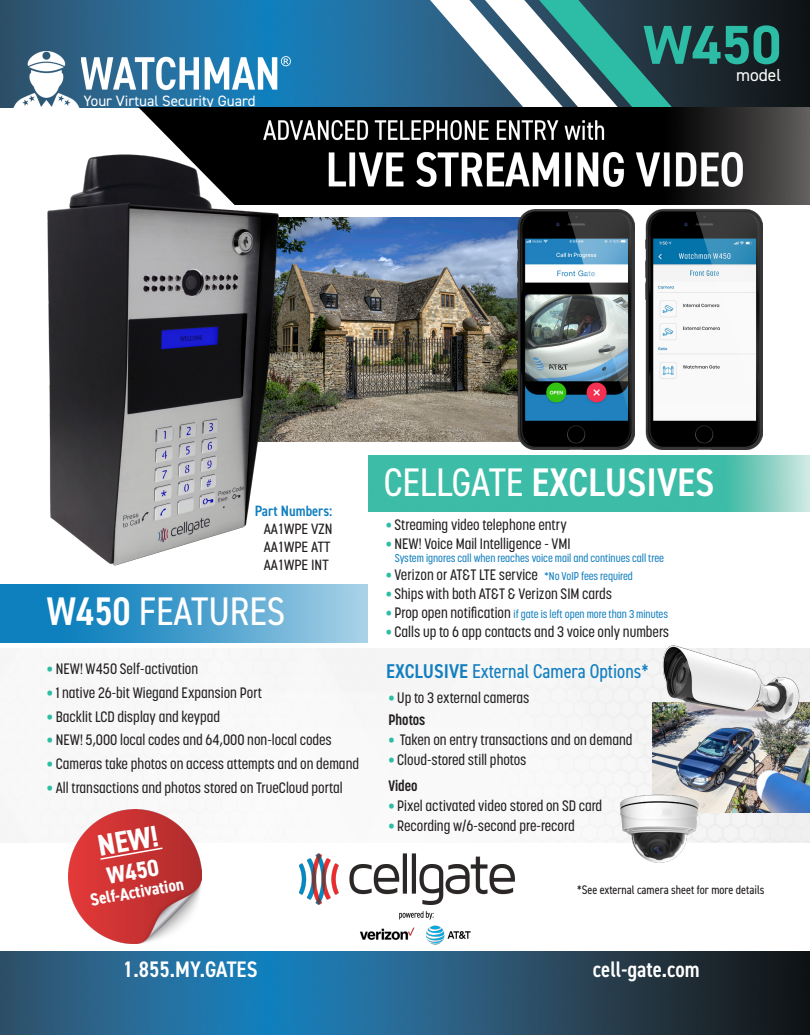
<style>
.page{position:relative;width:810px;height:1035px;background:#fff}
.page>*{position:absolute;margin:0;border:0;box-sizing:border-box;transform-origin:0 0}
.t1{font:700 55px "DIN2014";color:#2dbda6}
.t2{font:600 condensed 40px "DIN2014";color:#fff}
.t3{font:condensed 40px "DIN2014";color:#fff}
.t4{font:700 condensed 30px "DIN2014";color:#fff}
.t5{font:700 condensed 23.75px "DIN2014";color:#fff}
.t6{font:600 condensed 22.5px "DIN2014";color:#fff}
.t7{font:condensed 20px "DIN2014";color:#127fbf}
.t8{font:700 condensed 17.5px "DIN2014";color:#fff}
.t9{font:17.5px "DIN2014";color:#fff}
.t10{font:500 15px "Korolev Condensed";color:#231f20}
.t11{font:condensed 15px "DIN2014";color:#231f20}
.t12{font:15px "DIN2014";color:#fff}
.t13{font:600 condensed 15px "DIN2014";color:#127fbf}
.t14{font:700 15px "Korolev Condensed";color:#231f20}
.t15{font:condensed 12.5px "DIN2014";color:#231f20}
.t16{font:500 11.25px "Korolev Condensed";color:#127fbf}
.s1{font-weight:600}
.s2{font-weight:400}
.s3{font-weight:100;color:#2dbda6}
.s4{font-size:11.25px;color:#127fbf}
.s5{font-weight:100;font-size:15px;color:#2dbda6}
.s6{font-size:15px;color:#231f20}
.s7{color:#2dbda6}
</style>
<div class="page">
<img style="left:0;top:0;width:810px;height:108px">
<svg style="left:420px;top:0;width:253px;height:108px"></svg>
<img style="left:0;top:951px;width:810px;height:84px">
<img style="left:13px;top:51px;width:68px;height:57px">
<img style="left:81px;top:50px;width:213px;height:44px">
<img style="left:17px;top:648px;width:793px;height:194px">
<img style="left:139px;top:108px;width:671px;height:96px">
<img style="left:264px;top:120px;width:479px;height:67px">
<img style="left:280px;top:217px;width:238px;height:224px">
<img style="left:0;top:585px;width:367px;height:57px">
<img style="left:47px;top:152px;width:233px;height:414px">
<img style="left:369px;top:456px;width:441px;height:56px">
<img style="left:652px;top:703px;width:158px;height:110px">
<img style="left:616px;top:789px;width:86px;height:74px">
<img style="left:651px;top:645px;width:155px;height:93px">
<img style="left:299px;top:853px;width:216px;height:52px">
<img style="left:360px;top:925px;width:111px;height:20px">
<img style="left:68px;top:809px;width:134px;height:134px">
<svg style="left:99px;top:846px;width:65px;height:15px"></svg>
<img style="left:642px;top:204px;width:120px;height:245px">
<img style="left:518px;top:210px;width:116px;height:239px">
<img style="left:399px;top:911px;width:35px;height:9px">
<p class="t12" style="left:84px;top:91px;width:174px">Your Virtual Security Guard</p>
<h1 class="t1" style="left:643px;top:8px;width:139px">W450</h1>
<p class="t9" style="left:736px;top:64px;width:47px">model</p>
<p class="t13" style="left:255px;top:501px;width:79px">Part Numbers:</p>
<p class="t11" style="left:264px;top:519px;width:70px">AA1WPE VZN</p>
<p class="t11" style="left:264px;top:537px;width:68px">AA1WPE ATT</p>
<p class="t11" style="left:264px;top:555px;width:66px">AA1WPE INT</p>
<p class="t3" style="left:47px;top:584px;width:240px"><span class="s1">W450</span> FEATURES</p>
<p class="t2" style="left:384px;top:455px;width:332px"><span class="s2">CELLGATE</span> EXCLUSIVES</p>
<p class="t10" style="left:386px;top:516px;width:183px"><span class="s3">•</span> Streaming video telephone entry</p>
<p class="t10" style="left:386px;top:535px;width:187px"><span class="s3">•</span> NEW! Voice Mail Intelligence - VMI</p>
<p class="t16" style="left:395px;top:551px;width:271px">System ignores call when reaches voice mail and continues call tree</p>
<p class="t10" style="left:386px;top:566px;width:249px"><span class="s3">•</span> Verizon or AT&amp;T LTE service <span class="s4">*No VoIP fees required</span></p>
<p class="t10" style="left:386px;top:585px;width:228px"><span class="s3">•</span> Ships with both AT&amp;T &amp; Verizon SIM cards</p>
<p class="t16" style="left:386px;top:607px;width:284px"><span class="s5">•</span> <span class="s6">Prop open notification</span> if gate is left open more than 3 minutes</p>
<p class="t10" style="left:386px;top:622px;width:285px"><span class="s3">•</span> Calls up to 6 app contacts and 3 voice only numbers</p>
<p class="t10" style="left:47px;top:660px;width:153px"><span class="s7">•</span> NEW! W450 Self-activation</p>
<p class="t10" style="left:47px;top:684px;width:217px"><span class="s7">•</span> 1 native 26-bit Wiegand Expansion Port</p>
<p class="t10" style="left:47px;top:708px;width:175px"><span class="s7">•</span> Backlit LCD display and keypad</p>
<p class="t10" style="left:47px;top:731px;width:286px"><span class="s7">•</span> NEW! 5,000 local codes and 64,000 non-local codes</p>
<p class="t10" style="left:47px;top:755px;width:314px"><span class="s7">•</span> Cameras take photos on access attempts and on demand</p>
<p class="t10" style="left:47px;top:779px;width:297px"><span class="s7">•</span> All transactions and photos stored on TrueCloud portal</p>
<p class="t4" style="left:95px;top:826px;width:62px;rotate:-10deg">NEW!</p>
<p class="t5" style="left:104px;top:860px;width:54px;rotate:-10deg">W450</p>
<p class="t8" style="left:88px;top:888px;width:96px;rotate:-10deg">Self-Activation</p>
<p class="t15" style="left:577px;top:882px;width:189px">*See external camera sheet for more details</p>
<p class="t7" style="left:386px;top:658px;width:264px"><span class="s1">EXCLUSIVE</span> External Camera Options*</p>
<p class="t10" style="left:388px;top:689px;width:143px"><span class="s7">•</span> Up to 3 external cameras</p>
<p class="t14" style="left:388px;top:711px;width:38px">Photos</p>
<p class="t10" style="left:388px;top:731px;width:246px"><span class="s7">•</span> Taken on entry transactions and on demand</p>
<p class="t10" style="left:388px;top:751px;width:140px"><span class="s7">•</span> Cloud-stored still photos</p>
<p class="t14" style="left:388px;top:777px;width:31px">Video</p>
<p class="t10" style="left:388px;top:797px;width:215px"><span class="s7">•</span> Pixel activated video stored on SD card</p>
<p class="t10" style="left:388px;top:817px;width:188px"><span class="s7">•</span> Recording w/6-second pre-record</p>
<h3 class="t6" style="left:123px;top:954px;width:136px">1.855.MY.GATES</h3>
<h3 class="t6" style="left:593px;top:954px;width:108px">cell-gate.com</h3>
</div>
